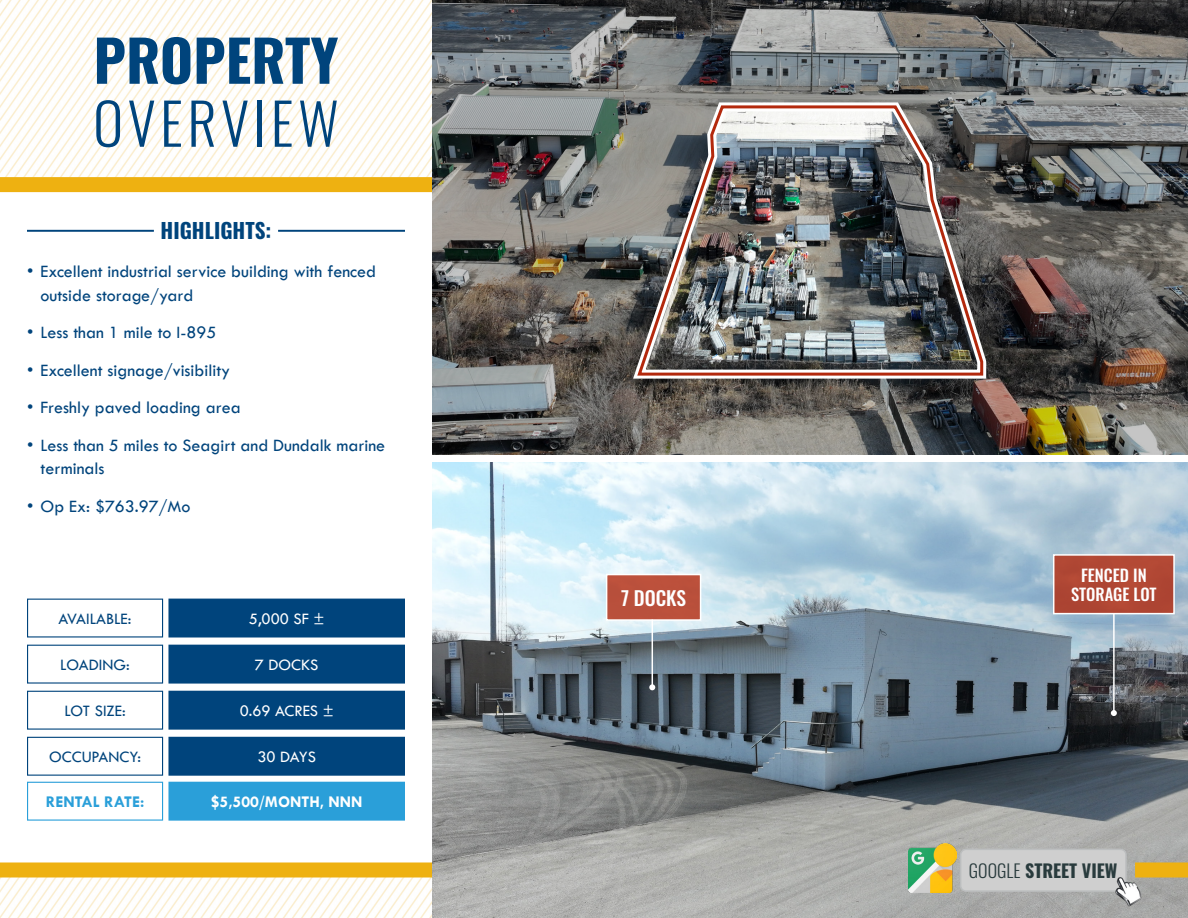
<style>
.page{position:relative;width:1188px;height:918px;background:#fff}
.page>*{position:absolute;margin:0;border:0;box-sizing:border-box;transform-origin:0 0}
.t1{font:700 57px "Oswald";color:#00447c}
.t2{font:300 57px "Oswald";letter-spacing:.08em;color:#00447c}
.t3{font:700 21px "Oswald";color:#00447c}
.t4{font:500 19.5px "Oswald";color:#fff}
.t5{font:18px/24px "Tw Cen";color:#00447c}
.t6{font:700 18px "Oswald";color:#293b3d}
.t7{font:16.5px "Tw Cen";color:#00447c}
.t8{font:16.5px "Tw Cen";color:#fff}
.t9{font:500 16.5px/19.5px "Oswald";color:#fff;text-align:center}
.t10{font:700 16.5px "Tw Cen";color:#fff}
.t11{font:700 16.5px "Tw Cen";color:#2a9fd9}
.s1{font-weight:300}
</style>
<div class="page">
<img style="left:0;top:0;width:432px;height:918px">
<div style="left:0;top:186px;width:1188px;height:684px;background:#fff"></div>
<img style="left:432px;top:463px;width:756px;height:455px">
<div style="left:0;top:177px;width:432px;height:15px;background:#eeb111"></div>
<div style="left:0;top:862px;width:432px;height:16px;background:#eeb111"></div>
<div style="left:1135px;top:862px;width:53px;height:16px;background:#eeb111"></div>
<img style="left:908px;top:844px;width:49px;height:48px">
<div style="left:961px;top:849px;width:165px;height:42px;background:#cfcfcf;border-radius:5px"></div>
<div style="left:960px;top:849px;width:167px;height:43px;border:2px solid #bcbebf;border-radius:5px"></div>
<img style="left:1115px;top:877px;width:27px;height:29px">
<hr style="left:278px;top:230px;width:127px;height:2px;background:#00447c">
<hr style="left:27px;top:230px;width:127px;height:2px;background:#00447c">
<img style="left:432px;top:0;width:756px;height:455px">
<svg style="left:627px;top:95px;width:364px;height:288px;background:#747472"></svg>
<img style="left:635px;top:103px;width:350px;height:274px">
<div style="left:607px;top:575px;width:94px;height:45px;background:#ba503c"></div>
<div style="left:606px;top:574px;width:95px;height:47px;border:2px solid #fff"></div>
<hr style="left:652px;top:620px;width:1px;height:67px;background:#fff">
<svg style="left:649px;top:684px;width:6px;height:6px"></svg>
<div style="left:1054px;top:555px;width:120px;height:58px;background:#b14734"></div>
<div style="left:1053px;top:554px;width:122px;height:60px;border:2px solid #fff"></div>
<hr style="left:1113px;top:613px;width:2px;height:100px;background:#fff">
<svg style="left:1111px;top:710px;width:6px;height:6px"></svg>
<div style="left:27px;top:691px;width:136px;height:39px;border:1px solid #00447c"></div>
<div style="left:27px;top:645px;width:136px;height:39px;border:1px solid #00447c"></div>
<div style="left:169px;top:691px;width:235px;height:38px;background:#00447c"></div>
<div style="left:168px;top:691px;width:237px;height:39px;border:1px solid #00447c"></div>
<div style="left:169px;top:645px;width:235px;height:38px;background:#00447c"></div>
<div style="left:168px;top:645px;width:237px;height:39px;border:1px solid #00447c"></div>
<div style="left:169px;top:599px;width:235px;height:38px;background:#00447c"></div>
<div style="left:168px;top:599px;width:237px;height:39px;border:1px solid #00447c"></div>
<div style="left:27px;top:737px;width:136px;height:39px;border:1px solid #00447c"></div>
<div style="left:169px;top:737px;width:235px;height:38px;background:#00447c"></div>
<div style="left:168px;top:737px;width:237px;height:39px;border:1px solid #00447c"></div>
<div style="left:27px;top:782px;width:136px;height:39px;border:1px solid #2a9fd9"></div>
<div style="left:169px;top:782px;width:235px;height:38px;background:#2a9fd9"></div>
<div style="left:168px;top:782px;width:237px;height:39px;border:1px solid #2a9fd9"></div>
<h1 class="t1" style="left:94px;top:31px;width:246px">PROPERTY</h1>
<h1 class="t2" style="left:93px;top:73px;width:247px">OVERVIEW</h1>
<p class="t3" style="left:161px;top:220px;width:112px">HIGHLIGHTS:</p>
<p class="t5" style="left:40px;top:259px;width:337px;text-indent:-14px">• Excellent industrial service building with fenced outside storage/yard</p>
<p class="t5" style="left:27px;top:320px;width:191px">• Less than 1 mile to I-895</p>
<p class="t5" style="left:27px;top:358px;width:205px">• Excellent signage/visibility</p>
<p class="t5" style="left:27px;top:395px;width:215px">• Freshly paved loading area</p>
<p class="t5" style="left:40px;top:433px;width:346px;text-indent:-14px">• Less than 5 miles to Seagirt and Dundalk marine terminals</p>
<p class="t5" style="left:27px;top:494px;width:165px">• Op Ex: $763.97/Mo</p>
<p class="t7" style="left:59px;top:609px;width:74px">AVAILABLE:</p>
<p class="t8" style="left:249px;top:609px;width:77px">5,000 SF ±</p>
<p class="t7" style="left:60px;top:655px;width:71px">LOADING:</p>
<p class="t8" style="left:255px;top:655px;width:65px">7 DOCKS</p>
<p class="t7" style="left:64px;top:701px;width:63px">LOT SIZE:</p>
<p class="t8" style="left:240px;top:701px;width:96px">0.69 ACRES ±</p>
<p class="t7" style="left:49px;top:747px;width:94px">OCCUPANCY:</p>
<p class="t8" style="left:257px;top:747px;width:60px">30 DAYS</p>
<p class="t11" style="left:46px;top:792px;width:100px">RENTAL RATE:</p>
<p class="t10" style="left:211px;top:792px;width:153px">$5,500/MONTH, NNN</p>
<p class="t4" style="left:621px;top:588px;width:66px">7 DOCKS</p>
<p class="t9" style="left:1071px;top:566px;width:87px">FENCED IN<br>STORAGE LOT</p>
<p class="t6" style="left:969px;top:861px;width:150px"><span class="s1">GOOGLE</span> STREET VIEW</p>
</div>
